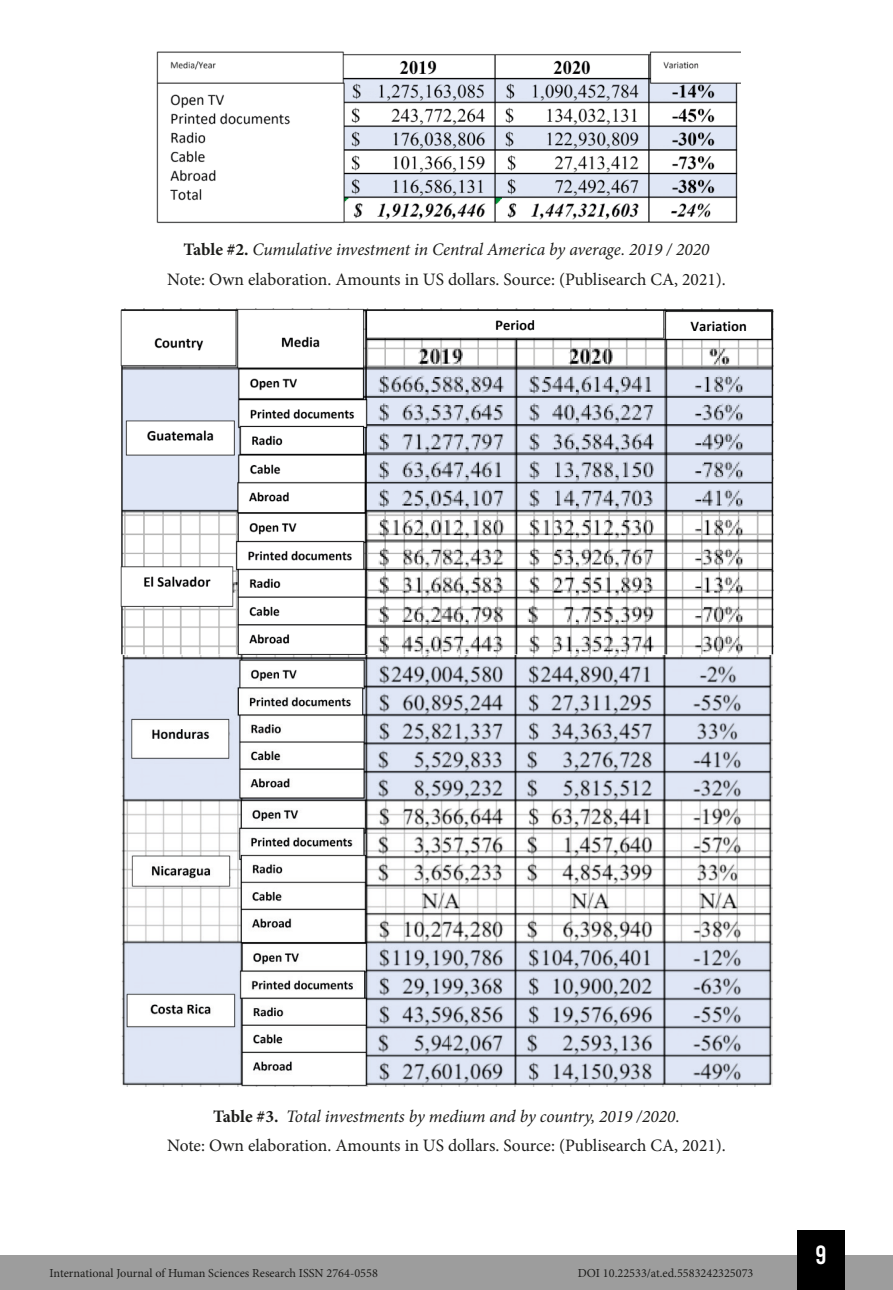
<style>
.page{position:relative;width:893px;height:1290px;background:#fff}
.page>*{position:absolute;margin:0;border:0;box-sizing:border-box;transform-origin:0 0}
.t1{font:26.25px "Bebas Kai";color:#fff}
.t2{font:17.5px/29.4px "Minion Pro";color:#1d1d1b;text-align:center}
.t3{font:12.25px "Minion Pro";color:#1d1d1b}
.s1{font-weight:700}
.s2{font-style:italic}
</style>
<div class="page">
<div style="left:0;top:1255px;width:893px;height:35px;background:#9d9d9d"></div>
<div style="left:797px;top:1230px;width:48px;height:60px;background:#000"></div>
<img style="left:156px;top:51px;width:584px;height:173px">
<img style="left:120px;top:308px;width:654px;height:778px">
<p class="t2" style="left:167px;top:235px;width:560px"><span class="s1">Table #2.</span> <span class="s2">Cumulative investment in Central America by average. 2019 / 2020<br></span>Note: Own elaboration. Amounts in US dollars. Source: (Publisearch CA, 2021).</p>
<p class="t2" style="left:167px;top:1101px;width:560px"><span class="s1">Table #3.</span> <span class="s2">Total investments by medium and by country, 2019 /2020.<br></span>Note: Own elaboration. Amounts in US dollars. Source: (Publisearch CA, 2021).</p>
<p class="t3" style="left:50px;top:1265px;width:330px">International Journal of Human Sciences Research ISSN 2764-0558</p>
<p class="t3" style="left:578px;top:1265px;width:177px">DOI 10.22533/at.ed.5583242325073</p>
<h1 class="t1" style="left:815px;top:1241px;width:13px">9</h1>
</div>
